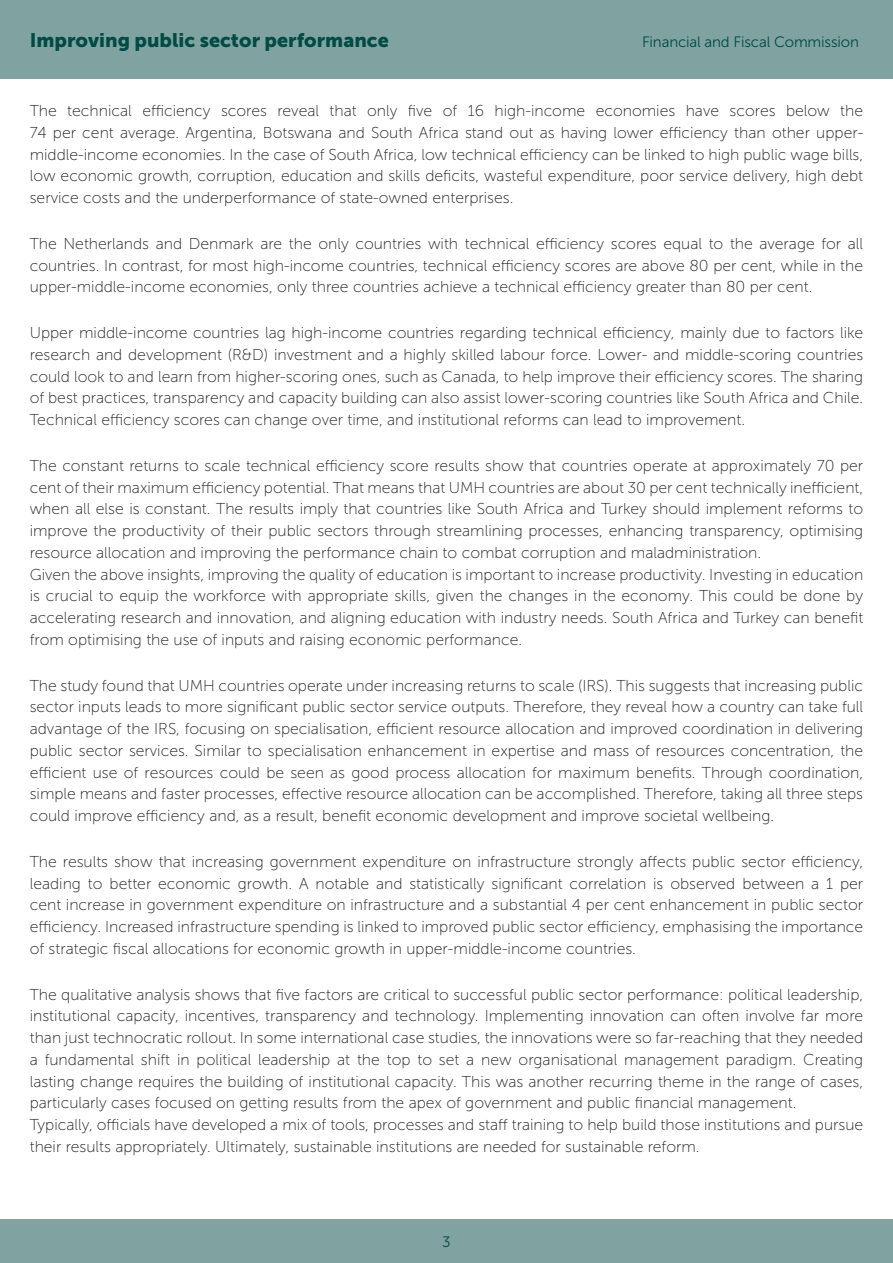
<style>
.page{position:relative;width:893px;height:1263px;background:#fff}
.page>*{position:absolute;margin:0;border:0;box-sizing:border-box;transform-origin:0 0}
.Header_heading{font:19.5px "Museo Sans 900";color:#004b45}
.Body_copy{font:15.75px/21.8px "Museo Sans 100";color:#231f20;text-align:justify}
.t1{font:15px "Museo Sans 300";letter-spacing:-.01em;color:#004b45}
</style>
<div class="page">
<div style="left:0;top:1219px;width:893px;height:44px;background:#80a3a1"></div>
<div style="left:0;top:0;width:893px;height:79px;background:#80a3a1"></div>
<p class="Header_heading" style="left:30px;top:29px;width:361px">Improving public sector performance</p>
<p class="t1" style="left:642px;top:34px;width:218px">Financial and Fiscal Commission</p>
<p class="Body_copy" style="left:30px;top:100px;width:835px">The technical efficiency scores reveal that only five of 16 high-income economies have scores below the 74 per cent average. Argentina, Botswana and South Africa stand out as having lower efficiency than other upper&shy;middle-income economies. In the case of South Africa, low technical efficiency can be linked to high public wage bills, low economic growth, corruption, education and skills deficits, wasteful expenditure, poor service delivery, high debt service costs and the underperformance of state-owned enterprises.</p>
<p class="Body_copy" style="left:30px;top:233px;width:835px">The Netherlands and Denmark are the only countries with technical efficiency scores equal to the average for all countries. In contrast, for most high-income countries, technical efficiency scores are above 80 per cent, while in the upper-middle-income economies, only three countries achieve a technical efficiency greater than 80 per cent.</p>
<p class="Body_copy" style="left:30px;top:322px;width:835px">Upper middle-income countries lag high-income countries regarding technical efficiency, mainly due to factors like research and development (R&amp;D) investment and a highly skilled labour force. Lower- and middle-scoring countries could look to and learn from higher-scoring ones, such as Canada, to help improve their efficiency scores. The sharing of best practices, transparency and capacity building can also assist lower-scoring countries like South Africa and Chile.<br>Technical efficiency scores can change over time, and institutional reforms can lead to improvement.</p>
<p class="Body_copy" style="left:30px;top:455px;width:835px">The constant returns to scale technical efficiency score results show that countries operate at approximately 70 per cent of their maximum efficiency potential. That means that UMH countries are about 30 per cent technically inefficient, when all else is constant. The results imply that countries like South Africa and Turkey should implement reforms to improve the productivity of their public sectors through streamlining processes, enhancing transparency, optimising resource allocation and improving the performance chain to combat corruption and maladministration.</p>
<p class="Body_copy" style="left:30px;top:563px;width:835px">Given the above insights, improving the quality of education is important to increase productivity. Investing in education is crucial to equip the workforce with appropriate skills, given the changes in the economy. This could be done by accelerating research and innovation, and aligning education with industry needs. South Africa and Turkey can benefit from optimising the use of inputs and raising economic performance.</p>
<p class="Body_copy" style="left:30px;top:674px;width:835px">The study found that UMH countries operate under increasing returns to scale (IRS). This suggests that increasing public sector inputs leads to more significant public sector service outputs. Therefore, they reveal how a country can take full advantage of the IRS, focusing on specialisation, efficient resource allocation and improved coordination in delivering public sector services. Similar to specialisation enhancement in expertise and mass of resources concentration, the efficient use of resources could be seen as good process allocation for maximum benefits. Through coordination, simple means and faster processes, effective resource allocation can be accomplished. Therefore, taking all three steps could improve efficiency and, as a result, benefit economic development and improve societal wellbeing.</p>
<p class="Body_copy" style="left:30px;top:851px;width:835px">The results show that increasing government expenditure on infrastructure strongly affects public sector efficiency, leading to better economic growth. A notable and statistically significant correlation is observed between a 1 per cent increase in government expenditure on infrastructure and a substantial 4 per cent enhancement in public sector efficiency. Increased infrastructure spending is linked to improved public sector efficiency, emphasising the importance of strategic fiscal allocations for economic growth in upper-middle-income countries.</p>
<p class="Body_copy" style="left:30px;top:983px;width:835px">The qualitative analysis shows that five factors are critical to successful public sector performance: political leadership, institutional capacity, incentives, transparency and technology. Implementing innovation can often involve far more than just technocratic rollout. In some international case studies, the innovations were so far-reaching that they needed a fundamental shift in political leadership at the top to set a new organisational management paradigm. Creating lasting change requires the building of institutional capacity. This was another recurring theme in the range of cases, particularly cases focused on getting results from the apex of government and public financial management.</p>
<p class="Body_copy" style="left:30px;top:1114px;width:835px">Typically, officials have developed a mix of tools, processes and staff training to help build those institutions and pursue their results appropriately. Ultimately, sustainable institutions are needed for sustainable reform.</p>
<p class="t1" style="left:442px;top:1234px;width:10px">3</p>
</div>
